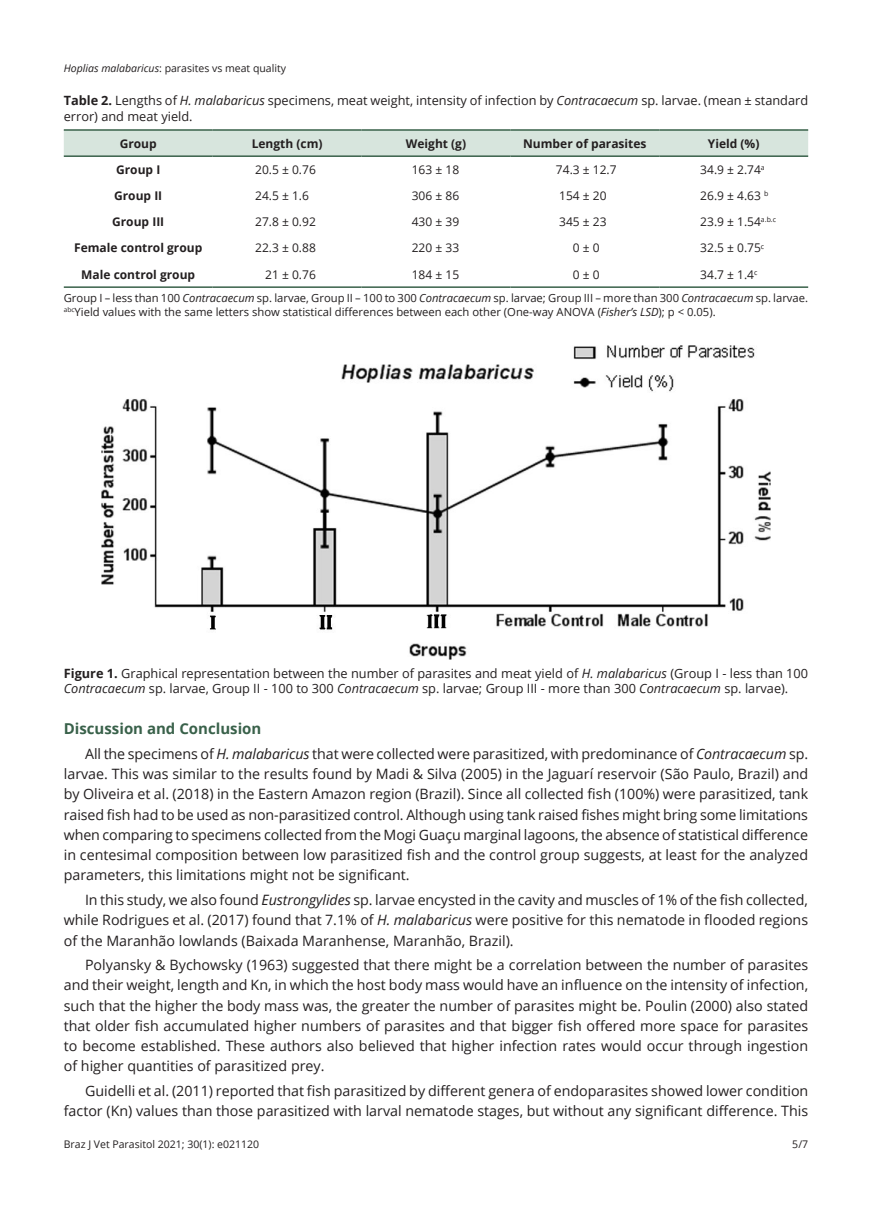
<style>
.page{position:relative;width:872px;height:1212px;background:#fff}
.page>*{position:absolute;margin:0;border:0;box-sizing:border-box;transform-origin:0 0}
.Heading1{font:700 15px "Open Sans";color:#39614a}
.Paragraph{font:14.25px/20.2px "Open Sans";color:#231f20;text-align:justify}
.FigureCaption{font:12.75px/15.3px "Open Sans";color:#231f20}
.TableTitle{font:12.75px/15.3px "Open Sans";color:#231f20}
.TableBody{font:12px "Open Sans";color:#231f20}
.TableBody-2{font:700 12px "Open Sans";color:#231f20}
.TableHead{font:700 12px "Open Sans";color:#231f20}
.TableFootnote{font:11.25px/13.5px "Open Sans";color:#231f20}
.t1{font:10.5px "Open Sans";color:#231f20}
.s1{font-style:italic}
.s2{font-weight:700}
</style>
<div class="page">
<div style="left:64px;top:131px;width:744px;height:24px;background:#d7e5dd"></div>
<hr style="left:64px;top:129px;width:149px;height:2px;background:#39614a">
<hr style="left:213px;top:129px;width:148px;height:2px;background:#39614a">
<hr style="left:361px;top:129px;width:149px;height:2px;background:#39614a">
<hr style="left:510px;top:129px;width:149px;height:2px;background:#39614a">
<hr style="left:659px;top:129px;width:149px;height:2px;background:#39614a">
<hr style="left:64px;top:155px;width:149px;height:2px;background:#39614a">
<hr style="left:213px;top:155px;width:148px;height:2px;background:#39614a">
<hr style="left:361px;top:155px;width:149px;height:2px;background:#39614a">
<hr style="left:510px;top:155px;width:149px;height:2px;background:#39614a">
<hr style="left:659px;top:155px;width:149px;height:2px;background:#39614a">
<hr style="left:64px;top:286px;width:149px;height:2px;background:#39614a">
<hr style="left:213px;top:286px;width:148px;height:2px;background:#39614a">
<hr style="left:361px;top:286px;width:149px;height:2px;background:#39614a">
<hr style="left:510px;top:286px;width:149px;height:2px;background:#39614a">
<hr style="left:659px;top:286px;width:149px;height:2px;background:#39614a">
<img style="left:101px;top:345px;width:669px;height:314px">
<p class="t1" style="left:64px;top:61px;width:224px"><span class="s1">Hoplias malabaricus</span>: parasites vs meat quality</p>
<p class="TableTitle" style="left:64px;top:93px;width:746px"><span class="s2">Table 2.</span> Lengths of <span class="s1">H. malabaricus</span> specimens, meat weight, intensity of infection by <span class="s1">Contracaecum</span> sp. larvae. (mean ± standard error) and meat yield.</p>
<p class="TableHead" style="left:120px;top:135px;width:39px">Group</p>
<p class="TableHead" style="left:252px;top:135px;width:72px">Length (cm)</p>
<p class="TableHead" style="left:406px;top:135px;width:62px">Weight (g)</p>
<p class="TableHead" style="left:523px;top:135px;width:125px">Number of parasites</p>
<p class="TableHead" style="left:708px;top:135px;width:53px">Yield (%)</p>
<p class="TableBody-2" style="left:116px;top:161px;width:46px">Group I</p>
<p class="TableBody" style="left:255px;top:161px;width:62px">20.5 ± 0.76</p>
<p class="TableBody" style="left:412px;top:161px;width:49px">163 ± 18</p>
<p class="TableBody" style="left:556px;top:161px;width:62px">74.3 ± 12.7</p>
<p class="TableBody" style="left:700px;top:161px;width:66px">34.9 ± 2.74<sup>a</sup></p>
<p class="TableBody-2" style="left:114px;top:187px;width:50px">Group II</p>
<p class="TableBody" style="left:255px;top:187px;width:55px">24.5 ± 1.6</p>
<p class="TableBody" style="left:412px;top:187px;width:49px">306 ± 86</p>
<p class="TableBody" style="left:559px;top:187px;width:49px">154 ± 20</p>
<p class="TableBody" style="left:700px;top:187px;width:70px">26.9 ± 4.63 <sup>b</sup></p>
<p class="TableBody-2" style="left:112px;top:213px;width:54px">Group III</p>
<p class="TableBody" style="left:255px;top:214px;width:62px">27.8 ± 0.92</p>
<p class="TableBody" style="left:412px;top:214px;width:49px">430 ± 39</p>
<p class="TableBody" style="left:559px;top:214px;width:49px">345 ± 23</p>
<p class="TableBody" style="left:700px;top:214px;width:77px">23.9 ± 1.54<sup>a.b.c</sup></p>
<p class="TableBody-2" style="left:74px;top:240px;width:130px">Female control group</p>
<p class="TableBody" style="left:255px;top:240px;width:62px">22.3 ± 0.88</p>
<p class="TableBody" style="left:412px;top:240px;width:49px">220 ± 33</p>
<p class="TableBody" style="left:573px;top:240px;width:28px">0 ± 0</p>
<p class="TableBody" style="left:700px;top:240px;width:65px">32.5 ± 0.75<sup>c</sup></p>
<p class="TableBody-2" style="left:81px;top:266px;width:115px">Male control group</p>
<p class="TableBody" style="left:265px;top:266px;width:52px">21 ± 0.76</p>
<p class="TableBody" style="left:412px;top:266px;width:49px">184 ± 15</p>
<p class="TableBody" style="left:573px;top:266px;width:28px">0 ± 0</p>
<p class="TableBody" style="left:700px;top:266px;width:59px">34.7 ± 1.4<sup>c</sup></p>
<p class="TableFootnote" style="left:64px;top:291px;width:746px">Group I – less than 100 <span class="s1">Contracaecum</span> sp. larvae, Group II – 100 to 300 <span class="s1">Contracaecum</span> sp. larvae; Group III – more than 300 <span class="s1">Contracaecum</span> sp. larvae. <sup>abc</sup>Yield values with the same letters show statistical differences between each other (One-way ANOVA (<span class="s1">Fisher’s LSD</span>); p &lt; 0.05).</p>
<p class="FigureCaption" style="left:64px;top:665px;width:746px"><span class="s2">Figure 1.</span> Graphical representation between the number of parasites and meat yield of <span class="s1">H. malabaricus</span> (Group I - less than 100<br><span class="s1">Contracaecum</span> sp. larvae, Group II - 100 to 300 <span class="s1">Contracaecum</span> sp. larvae; Group III - more than 300 <span class="s1">Contracaecum</span> sp. larvae).</p>
<p class="Heading1" style="left:64px;top:718px;width:199px">Discussion and Conclusion</p>
<p class="Paragraph" style="left:64px;top:743px;width:746px;text-indent:21px">All the specimens of <span class="s1">H. malabaricus</span> that were collected were parasitized, with predominance of <span class="s1">Contracaecum</span> sp. larvae. This was similar to the results found by Madi &amp; Silva (2005) in the Jaguarí reservoir (São Paulo, Brazil) and by Oliveira et al. (2018) in the Eastern Amazon region (Brazil). Since all collected fish (100%) were parasitized, tank raised fish had to be used as non-parasitized control. Although using tank raised fishes might bring some limitations when comparing to specimens collected from the Mogi Guaçu marginal lagoons, the absence of statistical difference in centesimal composition between low parasitized fish and the control group suggests, at least for the analyzed parameters, this limitations might not be significant.</p>
<p class="Paragraph" style="left:64px;top:889px;width:746px;text-indent:21px">In this study, we also found <span class="s1">Eustrongylides</span> sp. larvae encysted in the cavity and muscles of 1% of the fish collected, while Rodrigues et al. (2017) found that 7.1% of <span class="s1">H. malabaricus</span> were positive for this nematode in flooded regions of the Maranhão lowlands (Baixada Maranhense, Maranhão, Brazil).</p>
<p class="Paragraph" style="left:64px;top:954px;width:746px;text-indent:21px">Polyansky &amp; Bychowsky (1963) suggested that there might be a correlation between the number of parasites and their weight, length and Kn, in which the host body mass would have an influence on the intensity of infection, such that the higher the body mass was, the greater the number of parasites might be. Poulin (2000) also stated that older fish accumulated higher numbers of parasites and that bigger fish offered more space for parasites to become established. These authors also believed that higher infection rates would occur through ingestion of higher quantities of parasitized prey.</p>
<p class="Paragraph" style="left:64px;top:1080px;width:746px;text-align:right">Guidelli et al. (2011) reported that fish parasitized by different genera of endoparasites showed lower condition factor (Kn) values than those parasitized with larval nematode stages, but without any significant difference. This</p>
<p class="t1" style="left:64px;top:1137px;width:197px">Braz J Vet Parasitol 2021; 30(1): e021120</p>
<p class="t1" style="left:792px;top:1137px;width:17px">5/7</p>
</div>
